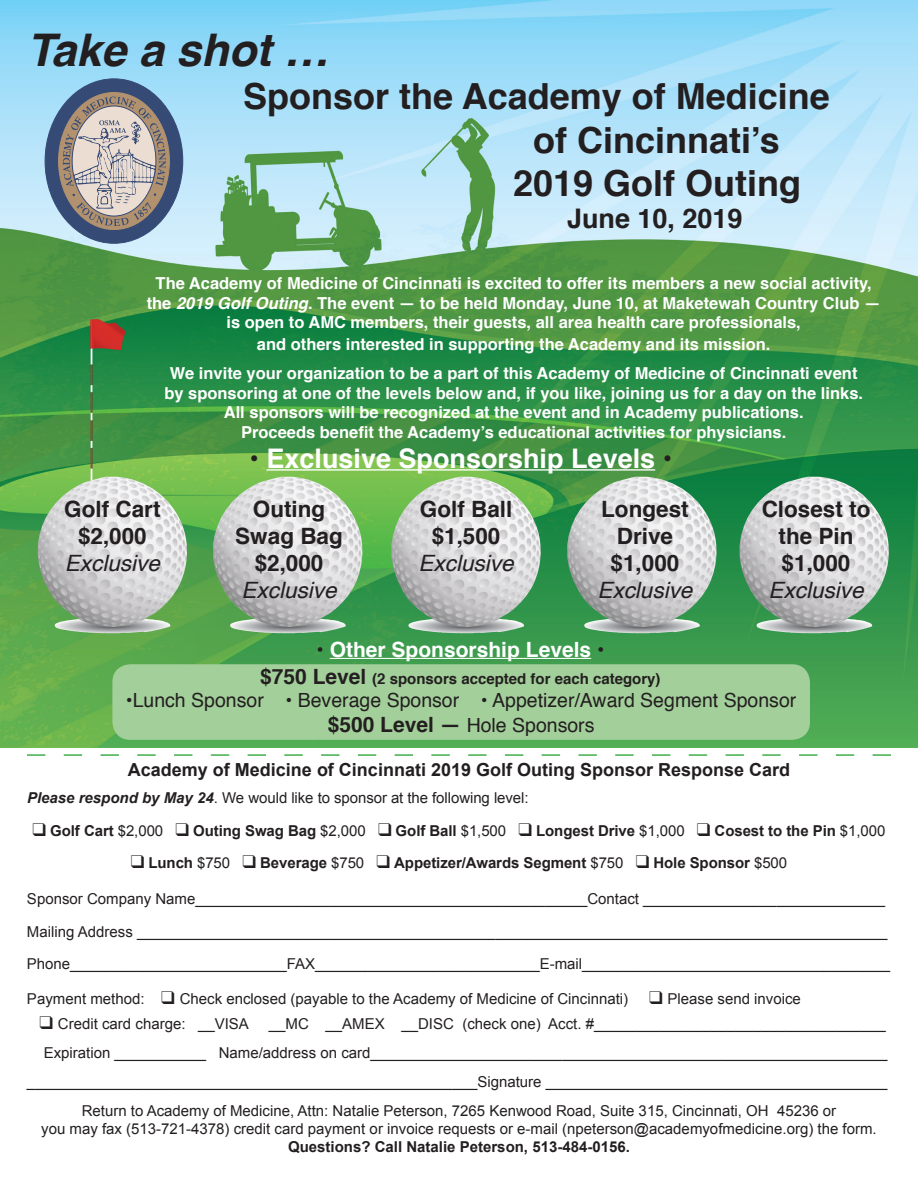
<style>
.page{position:relative;width:918px;height:1188px;background:#fff}
.page>*{position:absolute;margin:0;border:0;box-sizing:border-box;transform-origin:0 0}
.t1{font:italic 700 45px "Helvetica";color:#231f20}
.t2{font:700 36px "Helvetica";color:#231f20}
.t3{font:700 27px "Helvetica";color:#fff}
.t4{font:700 27px "Helvetica";color:#231f20}
.t5{font:700 22.5px/27px "Helvetica";color:#231f20;text-align:center}
.t6{font:italic 22.5px/27px "Helvetica";color:#231f20;text-align:center}
.t7{font:700 21px "Helvetica";color:#fff}
.t8{font:19.5px "Helvetica";color:#231f20}
.t9{font:700 18px "Arial";color:#231f20}
.t10{font:700 16.5px "Helvetica";color:#fff}
.t11{font:15px "Arial";color:#231f20}
.t12{font:700 15px "Arial";letter-spacing:-.005em;color:#231f20}
.t13{font:700 15px "Helvetica";color:#231f20}
.s1{font-style:italic}
.s2{font-weight:700;font-style:normal}
.s3{color:#231f20}
.s4{font-size:21px}
.s5{font-weight:700;font-size:21px}
.s6{font-weight:700;font-style:italic}
.s7{font-weight:400}
</style>
<div class="page">
<img style="left:1px;top:0;width:916px;height:747px">
<svg style="left:27px;top:754px;width:864px;height:2px"></svg>
<img style="left:38px;top:477px;width:149px;height:156px">
<img style="left:213px;top:477px;width:149px;height:156px">
<img style="left:392px;top:477px;width:149px;height:156px">
<img style="left:567px;top:477px;width:149px;height:156px">
<img style="left:740px;top:477px;width:149px;height:156px">
<hr style="left:330px;top:658px;width:261px;height:1px;background:#fff">
<hr style="left:267px;top:469px;width:388px;height:2px;background:#fff">
<div style="left:45px;top:79px;width:138px;height:164px;background:#354a75;border-radius:50%"></div>
<div style="left:59px;top:93px;width:110px;height:137px;background:#b2926e;border-radius:50%"></div>
<svg style="left:63px;top:96px;width:103px;height:130px"></svg>
<div style="left:112px;top:664px;width:698px;height:76px;background:#a3cf9a;border-radius:18px"></div>
<p class="t1" style="left:27px;top:13px;width:303px">Take a shot …</p>
<p class="t2" style="left:243px;top:68px;width:588px">Sponsor the Academy of Medicine</p>
<p class="t2" style="left:533px;top:111px;width:248px">of Cincinnati’s</p>
<p class="t2" style="left:513px;top:154px;width:290px">2019 Golf Outing</p>
<p class="t4" style="left:567px;top:197px;width:177px">June 10, 2019</p>
<p class="t10" style="left:156px;top:270px;width:718px">The Academy of Medicine of Cincinnati is excited to offer its members a new social activity,</p>
<p class="t10" style="left:147px;top:289px;width:736px">the <span class="s1">2019 Golf Outing</span>. The event — to be held Monday, June 10, at Maketewah Country Club —</p>
<p class="t10" style="left:227px;top:309px;width:576px">is open to AMC members, their guests, all area health care professionals,</p>
<p class="t10" style="left:257px;top:331px;width:515px">and others interested in supporting the Academy and its mission.</p>
<p class="t10" style="left:170px;top:360px;width:689px">We invite your organization to be a part of this Academy of Medicine of Cincinnati event</p>
<p class="t10" style="left:164px;top:379px;width:700px">by sponsoring at one of the levels below and, if you like, joining us for a day on the links.</p>
<p class="t10" style="left:224px;top:399px;width:581px">All sponsors will be recognized at the event and in Academy publications.</p>
<p class="t10" style="left:241px;top:419px;width:547px">Proceeds benefit the Academy’s educational activities for physicians.</p>
<p class="t5" style="left:64px;top:495px;width:98px">Golf Cart</p>
<p class="t6" style="left:65px;top:523px;width:97px"><span class="s2">$2,000<br></span>Exclusive</p>
<p class="t3" style="left:250px;top:437px;width:424px"><span class="s3">•</span> Exclusive Sponsorship Levels <span class="s3">•</span></p>
<p class="t5" style="left:235px;top:495px;width:109px">Outing<br>Swag Bag</p>
<p class="t5" style="left:255px;top:549px;width:70px">$2,000</p>
<p class="t6" style="left:242px;top:577px;width:97px">Exclusive</p>
<p class="t5" style="left:420px;top:495px;width:94px">Golf Ball</p>
<p class="t6" style="left:419px;top:523px;width:97px"><span class="s2">$1,500<br></span>Exclusive</p>
<p class="t5" style="left:601px;top:495px;width:89px">Longest</p>
<p class="t5" style="left:617px;top:522px;width:58px">Drive</p>
<p class="t5" style="left:611px;top:549px;width:70px">$1,000</p>
<p class="t6" style="left:597px;top:577px;width:97px">Exclusive</p>
<p class="t7" style="left:317px;top:632px;width:289px"><span class="s3">•</span> Other Sponsorship Levels <span class="s3">•</span></p>
<p class="t5" style="left:762px;top:495px;width:110px">Closest to the Pin</p>
<p class="t5" style="left:782px;top:549px;width:70px">$1,000</p>
<p class="t6" style="left:769px;top:577px;width:97px">Exclusive</p>
<p class="t13" style="left:260px;top:666px;width:402px"><span class="s4">$750 Level</span> (2 sponsors accepted for each category)</p>
<p class="t8" style="left:126px;top:685px;width:672px">•Lunch Sponsor • Beverage Sponsor • Appetizer/Award Segment Sponsor</p>
<p class="t8" style="left:328px;top:711px;width:268px"><span class="s5">$500 Level —</span> Hole Sponsors</p>
<p class="t9" style="left:128px;top:758px;width:664px">Academy of Medicine of Cincinnati 2019 Golf Outing Sponsor Response Card</p>
<p class="t11" style="left:27px;top:788px;width:503px"><span class="s6">Please respond by May 24</span>. We would like to sponsor at the following level:</p>
<p class="t12" style="left:33px;top:821px;width:854px">❑ Golf Cart <span class="s7">$2,000</span> ❑ Outing Swag Bag <span class="s7">$2,000</span> ❑ Golf Ball <span class="s7">$1,500</span> ❑ Longest Drive <span class="s7">$1,000</span> ❑ Cosest to the Pin <span class="s7">$1,000</span></p>
<p class="t12" style="left:131px;top:853px;width:658px">❑ Lunch <span class="s7">$750</span> ❑ Beverage <span class="s7">$750</span> ❑ Appetizer/Awards Segment <span class="s7">$750</span> ❑ Hole Sponsor <span class="s7">$500</span></p>
<p class="t11" style="left:27px;top:889px;width:860px">Sponsor Company Name_______________________________________________Contact _____________________________</p>
<p class="t11" style="left:27px;top:922px;width:862px">Mailing Address __________________________________________________________________________________________</p>
<p class="t11" style="left:27px;top:954px;width:865px">Phone__________________________FAX___________________________E-mail_____________________________________</p>
<p class="t11" style="left:27px;top:989px;width:776px">Payment method: ❑ Check enclosed (payable to the Academy of Medicine of Cincinnati) ❑ Please send invoice</p>
<p class="t11" style="left:40px;top:1014px;width:211px">❑ Credit card charge: __VISA</p>
<p class="t11" style="left:269px;top:1014px;width:619px">__MC __AMEX __DISC (check one) Acct. #___________________________________</p>
<p class="t11" style="left:44px;top:1043px;width:845px">Expiration ___________ Name/address on card______________________________________________________________</p>
<p class="t11" style="left:27px;top:1072px;width:862px">______________________________________________________Signature _________________________________________</p>
<p class="t11" style="left:82px;top:1101px;width:756px">Return to Academy of Medicine, Attn: Natalie Peterson, 7265 Kenwood Road, Suite 315, Cincinnati, OH 45236 or</p>
<p class="t11" style="left:41px;top:1119px;width:837px">you may fax (513-721-4378) credit card payment or invoice requests or e-mail (npeterson@academyofmedicine.org) the form.</p>
<p class="t12" style="left:288px;top:1136px;width:343px">Questions? Call Natalie Peterson, 513-484-0156.</p>
</div>
